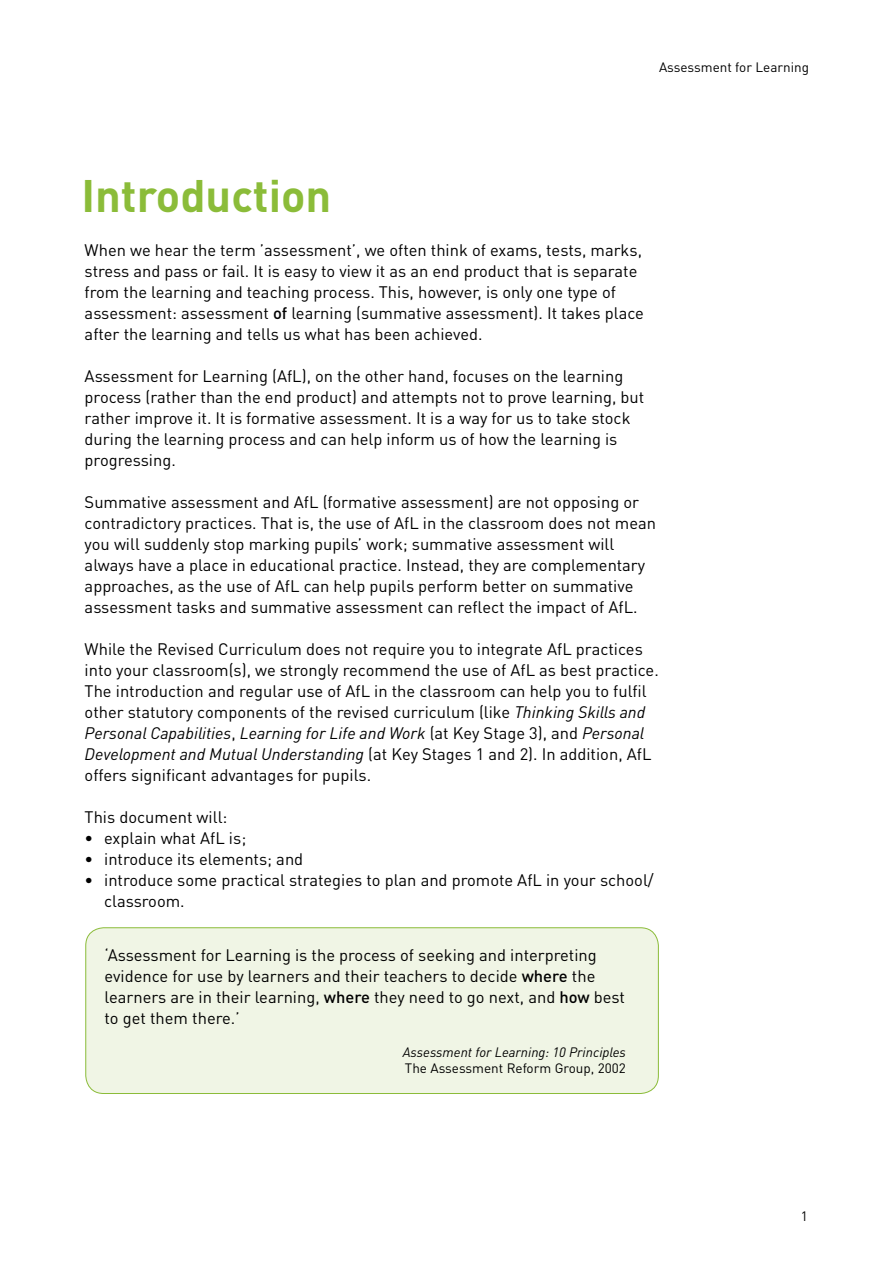
<style>
.page{position:relative;width:893px;height:1263px;background:#fff}
.page>*{position:absolute;margin:0;border:0;box-sizing:border-box;transform-origin:0 0}
.t1{font:700 45px "DIN Pro";color:#8bbc39}
.t2{font:16.5px/21px "DIN Pro";color:#000}
.t3{font:13.5px "DIN Pro";color:#000}
.t4{font:italic 13.5px "DIN Pro";color:#000}
.s1{font-weight:500}
.s2{font-style:italic}
</style>
<div class="page">
<div style="left:86px;top:928px;width:572px;height:166px;background:#f0f5e5;border-radius:18px"></div>
<div style="left:85px;top:927px;width:574px;height:167px;border:1px solid #8bbc39;border-radius:18px"></div>
<p class="t3" style="left:659px;top:58px;width:151px">Assessment for Learning</p>
<h1 class="t1" style="left:81px;top:165px;width:251px">Introduction</h1>
<p class="t2" style="left:85px;top:239px;width:561px">When we hear the term ’assessment’, we often think of exams, tests, marks, stress and pass or fail. It is easy to view it as an end product that is separate from the learning and teaching process. This, however, is only one type of assessment: assessment <span class="s1">of</span> learning (summative assessment). It takes place after the learning and tells us what has been achieved.</p>
<p class="t2" style="left:85px;top:365px;width:561px">Assessment for Learning (AfL), on the other hand, focuses on the learning process (rather than the end product) and attempts not to prove learning, but rather improve it. It is formative assessment. It is a way for us to take stock during the learning process and can help inform us of how the learning is progressing.</p>
<p class="t2" style="left:85px;top:491px;width:573px">Summative assessment and AfL (formative assessment) are not opposing or contradictory practices. That is, the use of AfL in the classroom does not mean you will suddenly stop marking pupils’ work; summative assessment will always have a place in educational practice. Instead, they are complementary approaches, as the use of AfL can help pupils perform better on summative assessment tasks and summative assessment can reflect the impact of AfL.</p>
<p class="t2" style="left:85px;top:638px;width:576px">While the Revised Curriculum does not require you to integrate AfL practices into your classroom(s), we strongly recommend the use of AfL as best practice.<br>The introduction and regular use of AfL in the classroom can help you to fulfil other statutory components of the revised curriculum (like <span class="s2">Thinking Skills and Personal Capabilities</span>, <span class="s2">Learning for Life and Work</span> (at Key Stage 3), and <span class="s2">Personal Development and Mutual Understanding</span> (at Key Stages 1 and 2). In addition, AfL offers significant advantages for pupils.</p>
<p class="t2" style="left:104px;top:806px;width:551px;text-indent:-19px">This document will:<br>explain what AfL is;<br>introduce its elements; and<br>introduce some practical strategies to plan and promote AfL in your school/ classroom.</p>
<p class="t2" style="left:85px;top:827px;width:10px;text-align:justify">• • •</p>
<p class="t2" style="left:105px;top:944px;width:522px">‘Assessment for Learning is the process of seeking and interpreting evidence for use by learners and their teachers to decide <span class="s1">where</span> the learners are in their learning, <span class="s1">where</span> they need to go next, and <span class="s1">how</span> best to get them there.’</p>
<p class="t4" style="left:403px;top:1043px;width:225px">Assessment for Learning: 10 Principles</p>
<p class="t3" style="left:405px;top:1059px;width:222px">The Assessment Reform Group, 2002</p>
<p class="t3" style="left:801px;top:1206px;width:9px">1</p>
</div>
